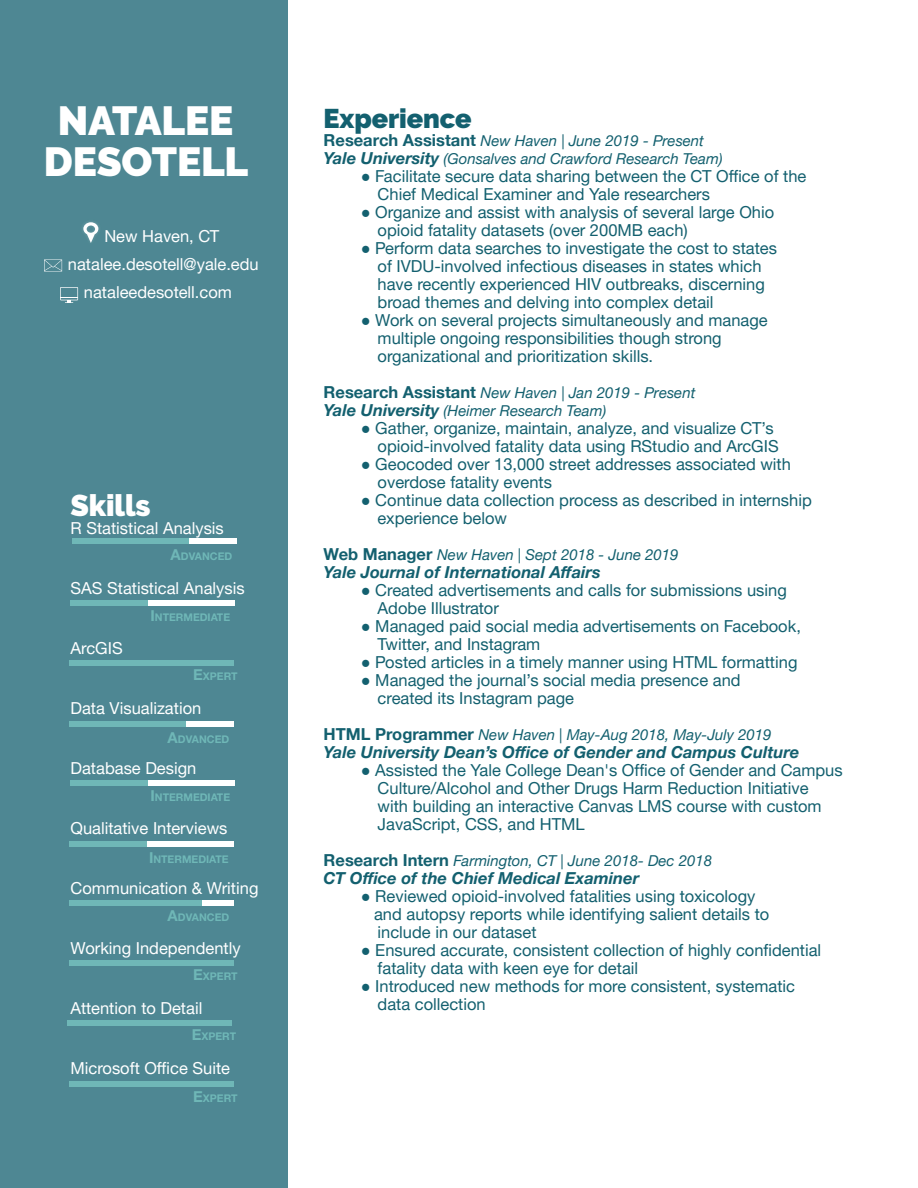
<style>
.page{position:relative;width:918px;height:1188px;background:#fff}
.page>*{position:absolute;margin:0;border:0;box-sizing:border-box;transform-origin:0 0}
.t1{font:900 40.5px/40.5px "Raleway";letter-spacing:-.005em;color:#fff;text-align:center}
.t2{font:900 30px "Raleway";letter-spacing:-.005em;color:#fff}
.t3{font:900 27px "Raleway";letter-spacing:-.005em;color:#13606f}
.t4{font:16.5px/18px "Helvetica Neuefor SAS";color:#13606f}
.t5{font:16.5px/28.8px "Helvetica Neuefor SAS";color:#fff}
.t6{font:italic 700 16.5px "Helvetica Neuefor SAS";color:#13606f}
.t7{font:italic 15px/18px "Helvetica Neuefor SAS";color:#13606f}
.t8{font:700 10.5px "Helvetica Neuefor SAS";color:#6fb7b7}
.s1{font-size:15px}
.s2{font-weight:700;font-style:normal;font-size:16.5px}
.s3{font-weight:700;font-size:16.5px}
.s4{font-family:"Times New Roman"}
</style>
<div class="page">
<div style="left:0;top:0;width:288px;height:1188px;background:#4e8793"></div>
<svg style="left:44px;top:260px;width:18px;height:12px"></svg>
<svg style="left:60px;top:287px;width:18px;height:16px"></svg>
<svg style="left:83px;top:222px;width:15px;height:21px"></svg>
<div style="left:69px;top:1082px;width:165px;height:6px;background:#6fb7b7"></div>
<div style="left:72px;top:538px;width:165px;height:6px;background:#6fb7b7"></div>
<div style="left:189px;top:538px;width:48px;height:6px;background:#fff"></div>
<div style="left:70px;top:600px;width:166px;height:6px;background:#6fb7b7"></div>
<div style="left:148px;top:600px;width:88px;height:6px;background:#fff"></div>
<div style="left:69px;top:660px;width:165px;height:6px;background:#6fb7b7"></div>
<div style="left:69px;top:722px;width:165px;height:6px;background:#6fb7b7"></div>
<div style="left:186px;top:722px;width:48px;height:6px;background:#fff"></div>
<div style="left:70px;top:780px;width:166px;height:6px;background:#6fb7b7"></div>
<div style="left:148px;top:780px;width:88px;height:6px;background:#fff"></div>
<div style="left:69px;top:842px;width:165px;height:6px;background:#6fb7b7"></div>
<div style="left:147px;top:842px;width:87px;height:6px;background:#fff"></div>
<div style="left:69px;top:900px;width:165px;height:6px;background:#6fb7b7"></div>
<div style="left:202px;top:900px;width:32px;height:6px;background:#fff"></div>
<div style="left:69px;top:960px;width:165px;height:6px;background:#6fb7b7"></div>
<div style="left:68px;top:1020px;width:164px;height:6px;background:#6fb7b7"></div>
<h1 class="t1" style="left:44px;top:101px;width:206px">NATALEE<br>DESOTELL</h1>
<p class="t5" style="left:104px;top:221px;width:117px">New Haven, CT</p>
<p class="t5" style="left:84px;top:249px;width:176px;text-indent:-16px">natalee.desotell@yale.edu nataleedesotell.com</p>
<h2 class="t2" style="left:70px;top:488px;width:82px">Skills</h2>
<p class="t5" style="left:70px;top:514px;width:155px">R Statistical Analysis</p>
<p class="t8" style="left:171px;top:549px;width:63px"><span class="s1">A</span>DVANCED</p>
<p class="t5" style="left:70px;top:574px;width:176px">SAS Statistical Analysis</p>
<p class="t5" style="left:70px;top:634px;width:54px">ArcGIS</p>
<p class="t8" style="left:151px;top:611px;width:81px"><span class="s1">I</span>NTERMEDIATE</p>
<p class="t8" style="left:193px;top:670px;width:46px"><span class="s1">E</span>XPERT</p>
<p class="t5" style="left:70px;top:694px;width:132px">Data Visualization</p>
<p class="t8" style="left:168px;top:732px;width:63px"><span class="s1">A</span>DVANCED</p>
<p class="t5" style="left:70px;top:754px;width:127px">Database Design</p>
<p class="t8" style="left:151px;top:791px;width:81px"><span class="s1">I</span>NTERMEDIATE</p>
<p class="t5" style="left:70px;top:813px;width:158px">Qualitative Interviews</p>
<p class="t8" style="left:149px;top:852px;width:81px"><span class="s1">I</span>NTERMEDIATE</p>
<p class="t5" style="left:70px;top:873px;width:189px">Communication &amp; Writing</p>
<p class="t8" style="left:168px;top:911px;width:63px"><span class="s1">A</span>DVANCED</p>
<p class="t5" style="left:70px;top:933px;width:172px">Working Independently</p>
<p class="t8" style="left:193px;top:970px;width:46px"><span class="s1">E</span>XPERT</p>
<p class="t5" style="left:70px;top:993px;width:133px">Attention to Detail</p>
<p class="t8" style="left:192px;top:1030px;width:46px"><span class="s1">E</span>XPERT</p>
<p class="t5" style="left:70px;top:1053px;width:161px">Microsoft Office Suite</p>
<p class="t8" style="left:193px;top:1092px;width:46px"><span class="s1">E</span>XPERT</p>
<h3 class="t3" style="left:324px;top:103px;width:150px">Experience</h3>
<p class="t7" style="left:324px;top:132px;width:401px"><span class="s2">Research Assistant</span> New Haven | June 2019 - Present<br><span class="s3">Yale University</span> (Gonsalves and Crawford Research Team)</p>
<p class="t4" style="left:378px;top:167px;width:430px;text-indent:-17px"><span class="s4">●</span> Facilitate secure data sharing between the CT Office of the<br>Chief Medical Examiner and Yale researchers</p>
<p class="t4" style="left:378px;top:203px;width:398px;text-indent:-17px"><span class="s4">●</span> Organize and assist with analysis of several large Ohio opioid fatality datasets (over 200MB each)</p>
<p class="t4" style="left:378px;top:239px;width:401px;text-indent:-17px"><span class="s4">●</span> Perform data searches to investigate the cost to states of IVDU-involved infectious diseases in states which have recently experienced HIV outbreaks, discerning broad themes and delving into complex detail</p>
<p class="t4" style="left:378px;top:311px;width:392px;text-indent:-17px"><span class="s4">●</span> Work on several projects simultaneously and manage multiple ongoing responsibilities though strong organizational and prioritization skills.</p>
<p class="t7" style="left:324px;top:384px;width:373px"><span class="s2">Research Assistant</span> New Haven | Jan 2019 - Present<br><span class="s3">Yale University</span> (Heimer Research Team)</p>
<p class="t4" style="left:378px;top:419px;width:403px;text-indent:-17px"><span class="s4">●</span> Gather, organize, maintain, analyze, and visualize CT’s opioid-involved fatality data using RStudio and ArcGIS</p>
<p class="t4" style="left:378px;top:455px;width:415px;text-indent:-17px"><span class="s4">●</span> Geocoded over 13,000 street addresses associated with overdose fatality events</p>
<p class="t4" style="left:378px;top:491px;width:436px;text-indent:-17px"><span class="s4">●</span> Continue data collection process as described in internship experience below</p>
<p class="t7" style="left:324px;top:546px;width:357px"><span class="s2">Web Manager</span> New Haven | Sept 2018 - June 2019</p>
<p class="t6" style="left:324px;top:562px;width:278px">Yale Journal of International Affairs</p>
<p class="t4" style="left:378px;top:581px;width:411px;text-indent:-17px"><span class="s4">●</span> Created advertisements and calls for submissions using<br>Adobe Illustrator</p>
<p class="t4" style="left:378px;top:617px;width:425px;text-indent:-17px"><span class="s4">●</span> Managed paid social media advertisements on Facebook,<br>Twitter, and Instagram</p>
<p class="t4" style="left:361px;top:653px;width:438px"><span class="s4">●</span> Posted articles in a timely manner using HTML formatting</p>
<p class="t4" style="left:378px;top:671px;width:365px;text-indent:-17px"><span class="s4">●</span> Managed the journal’s social media presence and created its Instagram page</p>
<p class="t7" style="left:324px;top:726px;width:449px"><span class="s2">HTML Programmer</span> New Haven | May-Aug 2018, May-July 2019</p>
<p class="t6" style="left:324px;top:742px;width:477px">Yale University Dean’s Office of Gender and Campus Culture</p>
<p class="t4" style="left:378px;top:761px;width:467px;text-indent:-17px"><span class="s4">●</span> Assisted the Yale College Dean's Office of Gender and Campus Culture/Alcohol and Other Drugs Harm Reduction Initiative with building an interactive Canvas LMS course with custom JavaScript, CSS, and HTML</p>
<p class="t7" style="left:324px;top:852px;width:390px"><span class="s2">Research Intern</span> Farmington, CT | June 2018- Dec 2018</p>
<p class="t6" style="left:324px;top:868px;width:317px">CT Office of the Chief Medical Examiner</p>
<p class="t4" style="left:374px;top:887px;width:397px;text-indent:-13px"><span class="s4">●</span> Reviewed opioid-involved fatalities using toxicology and autopsy reports while identifying salient details to include in our dataset</p>
<p class="t4" style="left:378px;top:941px;width:445px;text-indent:-17px"><span class="s4">●</span> Ensured accurate, consistent collection of highly confidential fatality data with keen eye for detail</p>
<p class="t4" style="left:378px;top:977px;width:419px;text-indent:-17px"><span class="s4">●</span> Introduced new methods for more consistent, systematic data collection</p>
</div>
